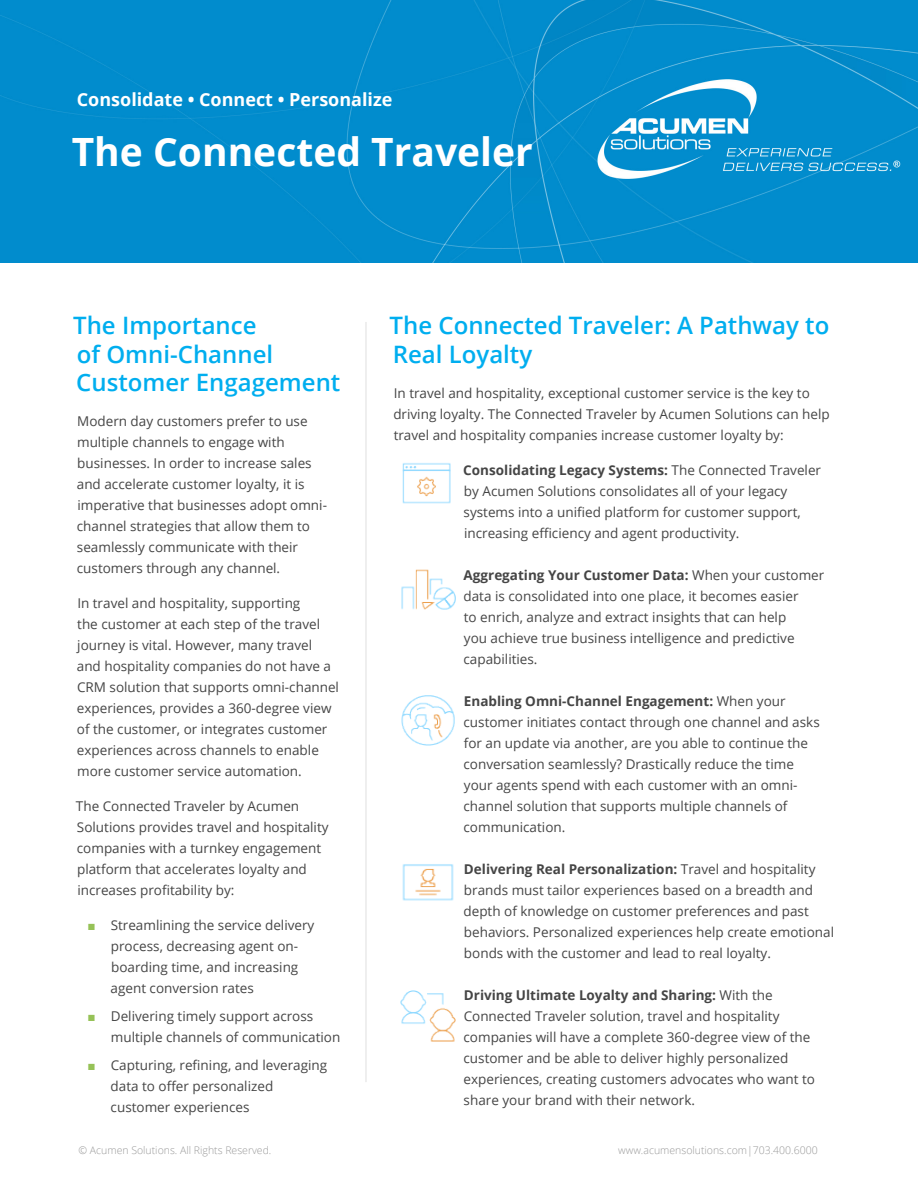
<style>
.page{position:relative;width:918px;height:1188px;background:#fff}
.page>*{position:absolute;margin:0;border:0;box-sizing:border-box;transform-origin:0 0}
.Large_Bar_Page_Title{font:700 39px "Open Sans";color:#fff}
.Section_Title{font:600 24px/28.8px "Open Sans";color:#00aeef}
.Large_Bar_Page_Subti{font:700 18px "Open Sans";color:#fff}
.Section_Title-2{font:13.5px/21px "Open Sans";color:#454545}
.Footer_Text{font:300 10.5px "Open Sans";color:#999}
.s1{font-family:"Times New Roman";color:#96c257}
.s2{font-weight:700}
</style>
<div class="page">
<img style="left:402px;top:463px;width:49px;height:41px">
<div style="left:0;top:0;width:918px;height:263px;background:#018ccd"></div>
<hr style="left:365px;top:322px;width:2px;height:760px;background:#231f20">
<img style="left:401px;top:695px;width:54px;height:51px">
<img style="left:401px;top:569px;width:55px;height:41px">
<img style="left:401px;top:990px;width:55px;height:52px">
<img style="left:402px;top:864px;width:52px;height:37px">
<p class="Large_Bar_Page_Subti" style="left:77px;top:86px;width:317px">Consolidate • Connect • Personalize</p>
<p class="Large_Bar_Page_Title" style="left:72px;top:125px;width:463px">The Connected Traveler</p>
<p class="Section_Title" style="left:73px;top:310px;width:269px">The Importance<br>of Omni-Channel<br>Customer Engagement</p>
<p class="Section_Title-2" style="left:77px;top:411px;width:252px">Modern day customers prefer to use multiple channels to engage with businesses. In order to increase sales and accelerate customer loyalty, it is imperative that businesses adopt omni&shy;channel strategies that allow them to seamlessly communicate with their customers through any channel.</p>
<p class="Section_Title-2" style="left:77px;top:593px;width:264px">In travel and hospitality, supporting<br>the customer at each step of the travel journey is vital. However, many travel and hospitality companies do not have a CRM solution that supports omni-channel experiences, provides a 360-degree view of the customer, or integrates customer experiences across channels to enable more customer service automation.</p>
<p class="Section_Title-2" style="left:76px;top:796px;width:254px">The Connected Traveler by Acumen Solutions provides travel and hospitality companies with a turnkey engagement platform that accelerates loyalty and increases profitability by:</p>
<p class="Section_Title-2" style="left:111px;top:915px;width:205px;text-indent:-23px"><span class="s1">■</span> Streamlining the service delivery process, decreasing agent on&shy;boarding time, and increasing agent conversion rates</p>
<p class="Section_Title-2" style="left:111px;top:1005px;width:231px;text-indent:-23px"><span class="s1">■</span> Delivering timely support across multiple channels of communication</p>
<p class="Section_Title-2" style="left:111px;top:1054px;width:218px;text-indent:-23px"><span class="s1">■</span> Capturing, refining, and leveraging data to offer personalized customer experiences</p>
<p class="Section_Title" style="left:390px;top:311px;width:441px">The Connected Traveler: A Pathway to<br>Real Loyalty</p>
<p class="Section_Title-2" style="left:393px;top:382px;width:438px">In travel and hospitality, exceptional customer service is the key to driving loyalty. The Connected Traveler by Acumen Solutions can help travel and hospitality companies increase customer loyalty by:</p>
<p class="Section_Title-2" style="left:463px;top:459px;width:359px"><span class="s2">Consolidating Legacy Systems:</span> The Connected Traveler by Acumen Solutions consolidates all of your legacy systems into a unified platform for customer support, increasing efficiency and agent productivity.</p>
<p class="Section_Title-2" style="left:464px;top:564px;width:362px"><span class="s2">Aggregating Your Customer Data:</span> When your customer data is consolidated into one place, it becomes easier<br>to enrich, analyze and extract insights that can help<br>you achieve true business intelligence and predictive capabilities.</p>
<p class="Section_Title-2" style="left:464px;top:690px;width:358px"><span class="s2">Enabling Omni-Channel Engagement:</span> When your customer initiates contact through one channel and asks for an update via another, are you able to continue the conversation seamlessly? Drastically reduce the time your agents spend with each customer with an omni&shy;channel solution that supports multiple channels of communication.</p>
<p class="Section_Title-2" style="left:464px;top:858px;width:372px"><span class="s2">Delivering Real Personalization:</span> Travel and hospitality brands must tailor experiences based on a breadth and depth of knowledge on customer preferences and past behaviors. Personalized experiences help create emotional bonds with the customer and lead to real loyalty.</p>
<p class="Section_Title-2" style="left:464px;top:984px;width:353px"><span class="s2">Driving Ultimate Loyalty and Sharing:</span> With the Connected Traveler solution, travel and hospitality companies will have a complete 360-degree view of the customer and be able to deliver highly personalized experiences, creating customers advocates who want to share your brand with their network.</p>
<p class="Footer_Text" style="left:78px;top:1143px;width:194px">© Acumen Solutions. All Rights Reserved.</p>
<p class="Footer_Text" style="left:618px;top:1143px;width:201px">www.acumensolutions.com|703.400.6000</p>
</div>
